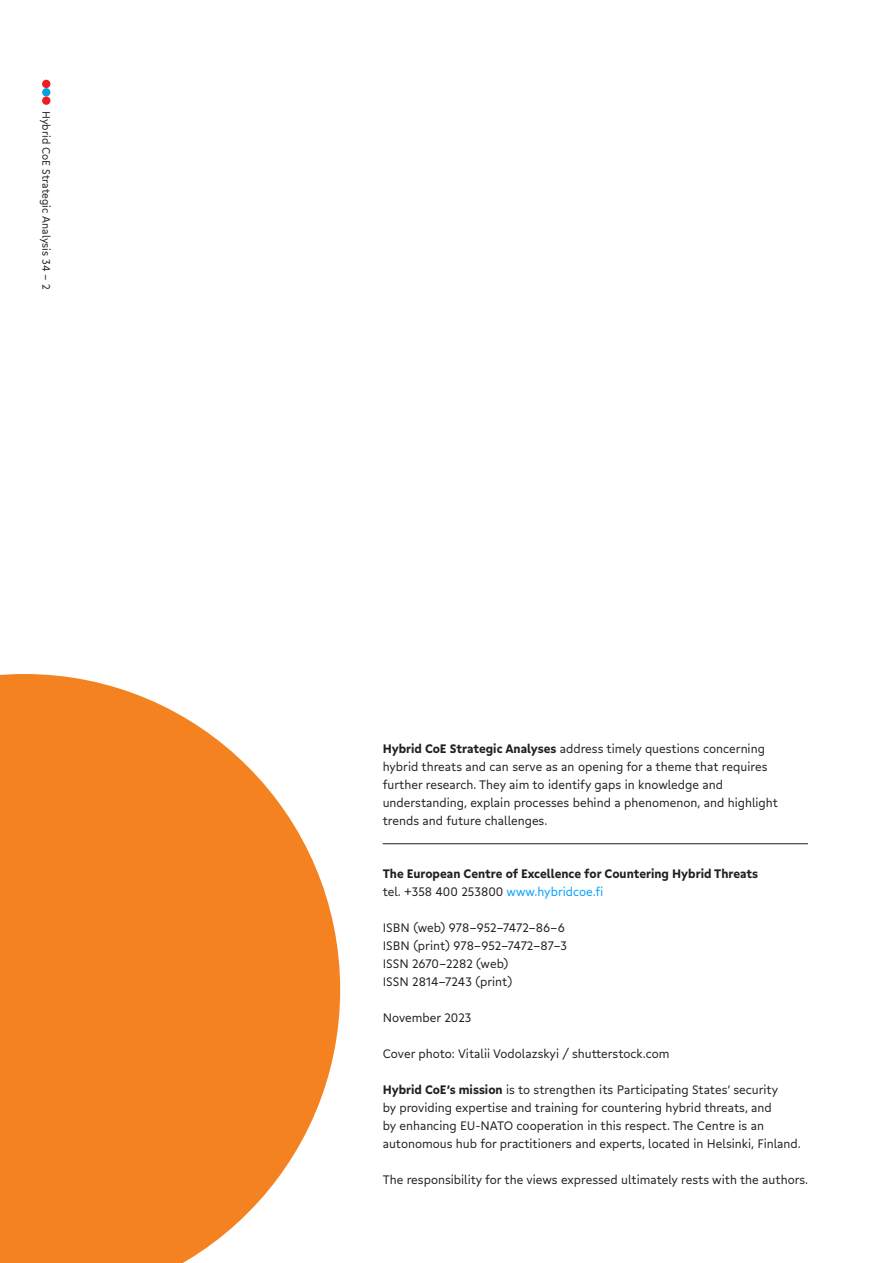
<style>
.page{position:relative;width:893px;height:1263px;background:#fff}
.page>*{position:absolute;margin:0;border:0;box-sizing:border-box;transform-origin:0 0}
.Intro{font:12px/18px "Gratimo Classic";color:#231f20}
.Intro-2{font:700 12px "Gratimo Classic";color:#231f20}
.t1{font:10.5px "Gratimo Classic";color:#231f20}
.s1{font-weight:700}
.s2{color:#00a0ff}
</style>
<div class="page">
<hr style="left:383px;top:843px;width:425px;height:1px;background:#231f20">
<svg style="left:0;top:674px;width:340px;height:589px;fill:#f58220"></svg>
<div style="left:42px;top:80px;width:8px;height:8px;background:#ee1d23;border-radius:50%"></div>
<div style="left:42px;top:88px;width:8px;height:8px;background:#0d9fdb;border-radius:50%"></div>
<div style="left:42px;top:96px;width:8px;height:9px;background:#ee1d23;border-radius:50%"></div>
<p class="t1" style="left:55px;top:111px;width:180px;rotate:90deg">Hybrid CoE Strategic Analysis 34 – 2</p>
<p class="Intro" style="left:383px;top:739px;width:397px"><span class="s1">Hybrid CoE Strategic Analyses</span> address timely questions concerning hybrid threats and can serve as an opening for a theme that requires further research. They aim to identify gaps in knowledge and understanding, explain processes behind a phenomenon, and highlight trends and future challenges.</p>
<p class="Intro-2" style="left:383px;top:864px;width:377px">The European Centre of Excellence for Countering Hybrid Threats</p>
<p class="Intro" style="left:383px;top:882px;width:222px">tel. +358 400 253800 <span class="s2">www.hybridcoe.fi</span></p>
<p class="Intro" style="left:383px;top:918px;width:184px">ISBN (web) 978-952-7472-86-6</p>
<p class="Intro" style="left:383px;top:936px;width:186px">ISBN (print) 978-952-7472-87-3</p>
<p class="Intro" style="left:383px;top:954px;width:127px">ISSN 2670-2282 (web)</p>
<p class="Intro" style="left:383px;top:972px;width:131px">ISSN 2814-7243 (print)</p>
<p class="Intro" style="left:383px;top:1008px;width:90px">November 2023</p>
<p class="Intro" style="left:383px;top:1044px;width:288px">Cover photo: Vitalii Vodolazskyi / shutterstock.com</p>
<p class="Intro" style="left:383px;top:1080px;width:420px"><span class="s1">Hybrid CoE’s mission</span> is to strengthen its Participating States’ security<br>by providing expertise and training for countering hybrid threats, and<br>by enhancing EU-NATO cooperation in this respect. The Centre is an autonomous hub for practitioners and experts, located in Helsinki, Finland.</p>
<p class="Intro" style="left:383px;top:1170px;width:427px">The responsibility for the views expressed ultimately rests with the authors.</p>
</div>
